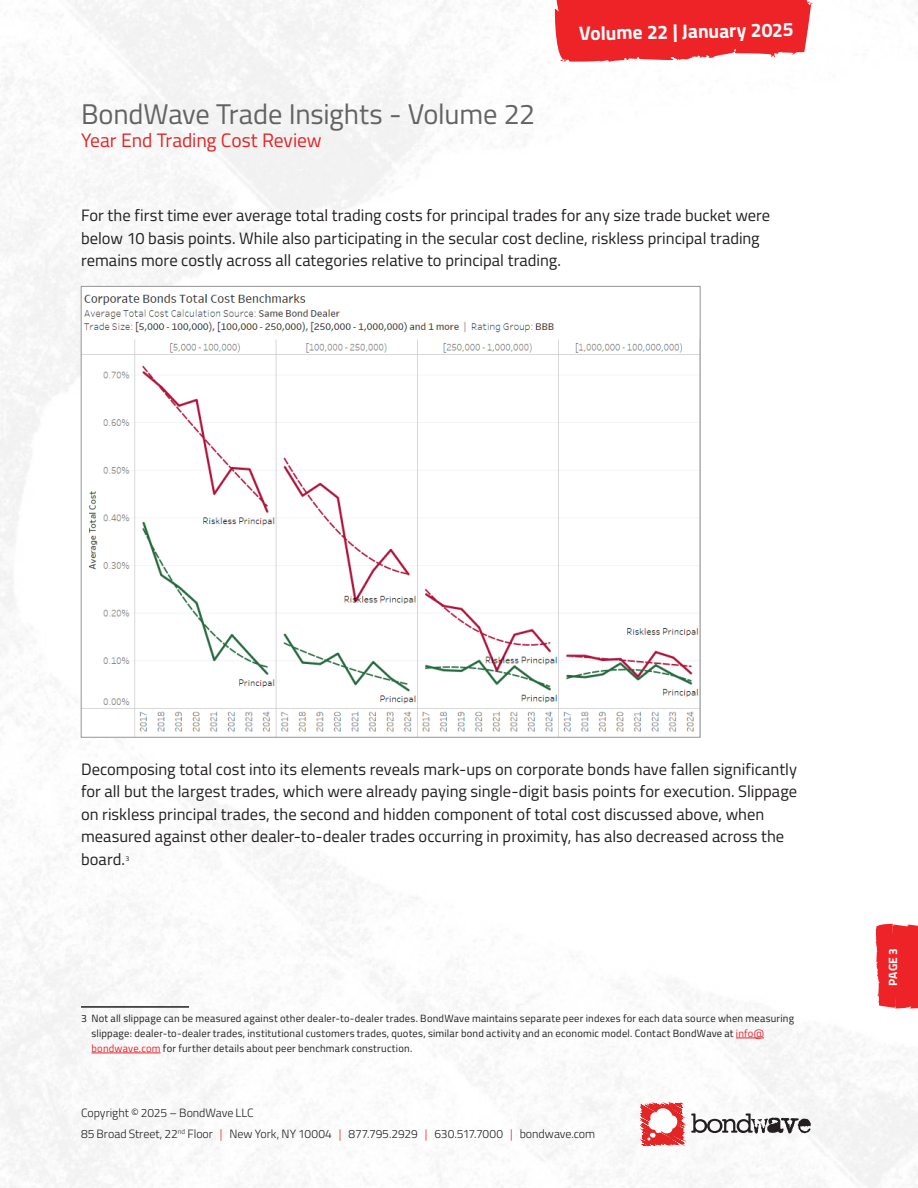
<style>
.page{position:relative;width:918px;height:1188px;background:#fff}
.page>*{position:absolute;margin:0;border:0;box-sizing:border-box;transform-origin:0 0}
.Subsequent_Page_Title{font:28.5px "Titillium Web";letter-spacing:-.01em;color:#636366}
.Subsequent_Page_Subtitle{font:19.5px "Titillium Web";letter-spacing:-.005em;color:#e22525}
.t1{font:700 19.5px "Titillium Web";color:#fff}
.BODY_COPY{font:16.5px/22.5px "Titillium Web";color:#231f20}
.t2{font:900 16.5px "Titillium Web";color:#fff}
.SIDE_BAR_BODY{font:300 12px "Titillium Web";letter-spacing:-.005em;color:#231f20}
.t3{font:700 12px "Titillium Web";color:#fff}
.Citations{font:10.5px/15px "Titillium Web";letter-spacing:.02em;color:#231f20}
.BODY_COPY-2{font:7.05px "Titillium Web";color:#231f20}
.s1{font-size:18px}
.s2{color:#ec2028}
.s3{color:#ee2327}
</style>
<div class="page">
<img style="left:0;top:0;width:918px;height:1188px">
<svg style="left:876px;top:924px;width:42px;height:85px;background:#ef3034"></svg>
<svg style="left:555px;top:0;width:258px;height:62px;background:#ef383c"></svg>
<svg style="left:641px;top:1103px;width:44px;height:43px"></svg>
<svg style="left:691px;top:1114px;width:120px;height:20px"></svg>
<hr style="left:81px;top:1006px;width:108px;height:2px;background:#231f20">
<svg style="left:736px;top:1038px;width:28px;height:1px"></svg>
<hr style="left:92px;top:1053px;width:69px;height:1px;background:#ec2028">
<img style="left:83px;top:288px;width:615px;height:447px">
<p class="Subsequent_Page_Title" style="left:81px;top:93px;width:456px">BondWave Trade Insights - Volume 22</p>
<p class="Subsequent_Page_Subtitle" style="left:81px;top:126px;width:242px">Year End Trading Cost Review</p>
<p class="t1" style="left:579px;top:18px;width:216px;rotate:-1deg">Volume 22 | January 2025</p>
<p class="t2" style="left:591px;top:20px;width:193px;rotate:-1deg"><span class="s1">VOLUME 4 |</span> June 7, 2017</p>
<p class="BODY_COPY" style="left:81px;top:203px;width:691px">For the first time ever average total trading costs for principal trades for any size trade bucket were below 10 basis points. While also participating in the secular cost decline, riskless principal trading remains more costly across all categories relative to principal trading.</p>
<p class="BODY_COPY" style="left:81px;top:757px;width:718px">Decomposing total cost into its elements reveals mark-ups on corporate bonds have fallen significantly for all but the largest trades, which were already paying single-digit basis points for execution. Slippage on riskless principal trades, the second and hidden component of total cost discussed above, when measured against other dealer-to-dealer trades occurring in proximity, has also decreased across the board.</p>
<p class="BODY_COPY-2" style="left:126px;top:853px;width:5px">3</p>
<p class="Citations" style="left:92px;top:1010px;width:704px;text-indent:-10px">3 Not all slippage can be measured against other dealer-to-dealer trades. BondWave maintains separate peer indexes for each data source when measuring slippage: dealer-to-dealer trades, institutional customers trades, quotes, similar bond activity and an economic model. Contact BondWave at <span class="s2">info@ bondwave.com</span> for further details about peer benchmark construction.</p>
<p class="SIDE_BAR_BODY" style="left:81px;top:1104px;width:174px">Copyright © 2025 – BondWave LLC</p>
<p class="SIDE_BAR_BODY" style="left:81px;top:1125px;width:516px">85 Broad Street, 22<sup>nd</sup> Floor <span class="s3">|</span> New York, NY 10004 <span class="s3">|</span> 877.795.2929 <span class="s3">|</span> 630.517.7000 <span class="s3">|</span> bondwave.com</p>
<p class="t3" style="left:884px;top:986px;width:39px;rotate:-90deg">PAGE 3</p>
</div>
